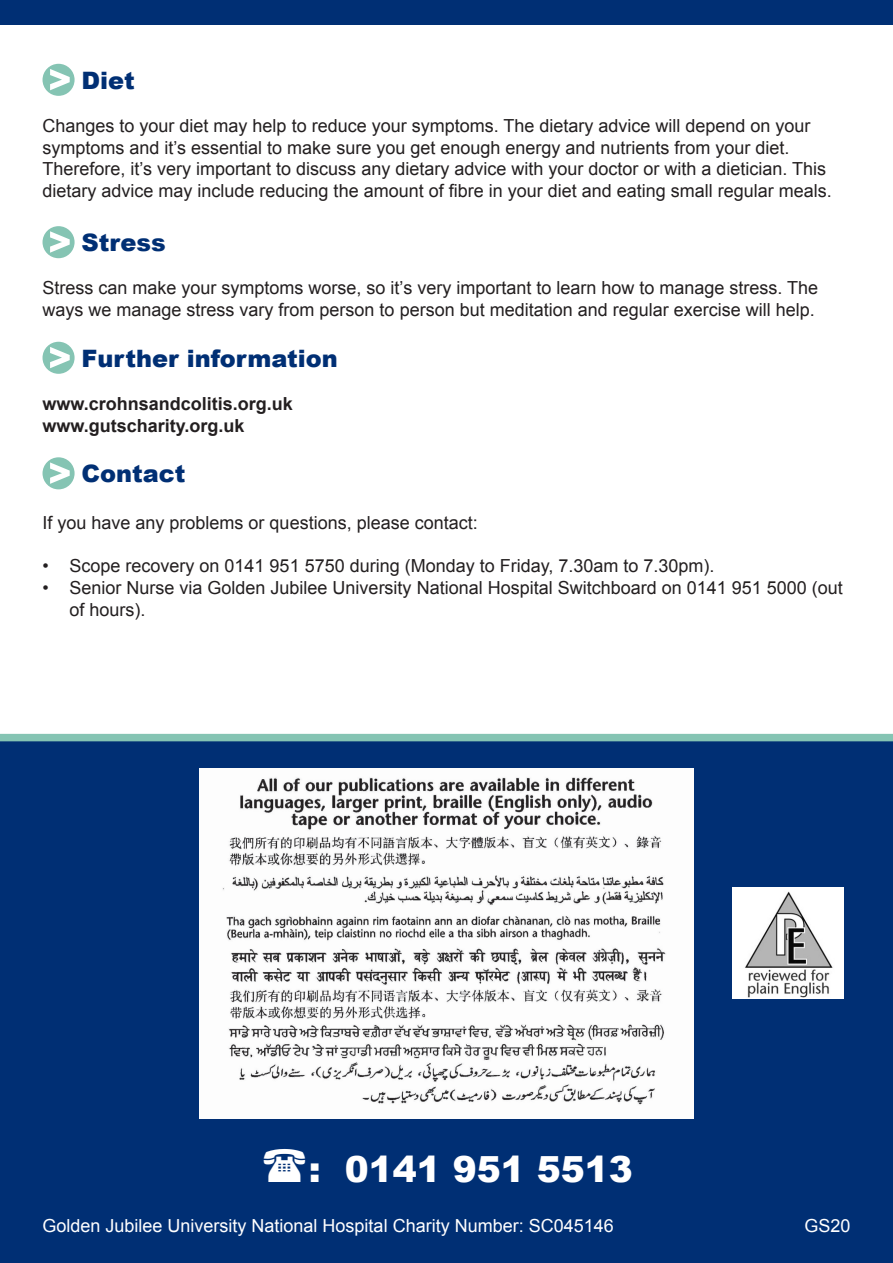
<style>
.page{position:relative;width:893px;height:1263px;background:#fff}
.page>*{position:absolute;margin:0;border:0;box-sizing:border-box;transform-origin:0 0}
.t1{font:900 36px "Arial";color:#fff}
.sub-title{font:900 24px "Arial";color:#002f74}
.t2{font:18px/21.6px "Arial";color:#231f20}
.t3{font:18px "Arial";color:#fff}
.t4{font:700 18px "Arial";color:#231f20}
</style>
<div class="page">
<div style="left:0;top:741px;width:893px;height:522px;background:#002f74"></div>
<img style="left:200px;top:768px;width:493px;height:350px">
<img style="left:733px;top:888px;width:111px;height:111px">
<div style="left:0;top:734px;width:893px;height:7px;background:#85c4b3"></div>
<div style="left:0;top:0;width:893px;height:25px;background:#002f74"></div>
<svg style="left:43px;top:64px;width:32px;height:32px"></svg>
<svg style="left:43px;top:226px;width:32px;height:32px"></svg>
<svg style="left:43px;top:342px;width:32px;height:32px"></svg>
<svg style="left:43px;top:457px;width:32px;height:32px"></svg>
<p class="sub-title" style="left:82px;top:63px;width:55px">Diet</p>
<p class="t2" style="left:43px;top:115px;width:791px">Changes to your diet may help to reduce your symptoms. The dietary advice will depend on your symptoms and it’s essential to make sure you get enough energy and nutrients from your diet.<br>Therefore, it’s very important to discuss any dietary advice with your doctor or with a dietician. This dietary advice may include reducing the amount of fibre in your diet and eating small regular meals.</p>
<p class="sub-title" style="left:82px;top:225px;width:86px">Stress</p>
<p class="t2" style="left:43px;top:277px;width:777px">Stress can make your symptoms worse, so it’s very important to learn how to manage stress. The ways we manage stress vary from person to person but meditation and regular exercise will help.</p>
<p class="sub-title" style="left:82px;top:341px;width:258px">Further information</p>
<p class="t4" style="left:43px;top:392px;width:252px">www.crohnsandcolitis.org.uk</p>
<p class="t4" style="left:43px;top:413px;width:204px">www.gutscharity.org.uk</p>
<p class="sub-title" style="left:82px;top:456px;width:106px">Contact</p>
<p class="t2" style="left:43px;top:512px;width:437px">If you have any problems or questions, please contact:</p>
<p class="t2" style="left:43px;top:555px;width:674px">• Scope recovery on 0141 951 5750 during (Monday to Friday, 7.30am to 7.30pm).</p>
<p class="t2" style="left:70px;top:577px;width:775px;text-indent:-27px">• Senior Nurse via Golden Jubilee University National Hospital Switchboard on 0141 951 5000 (out of hours).</p>
<h1 class="t1" style="left:309px;top:1143px;width:326px">: 0141 951 5513</h1>
<p class="t3" style="left:43px;top:1214px;width:573px">Golden Jubilee University National Hospital Charity Number: SC045146</p>
<p class="t3" style="left:804px;top:1214px;width:48px">GS20</p>
<p class="t3" style="left:823px;top:1226px;width:49px">OR01</p>
</div>
